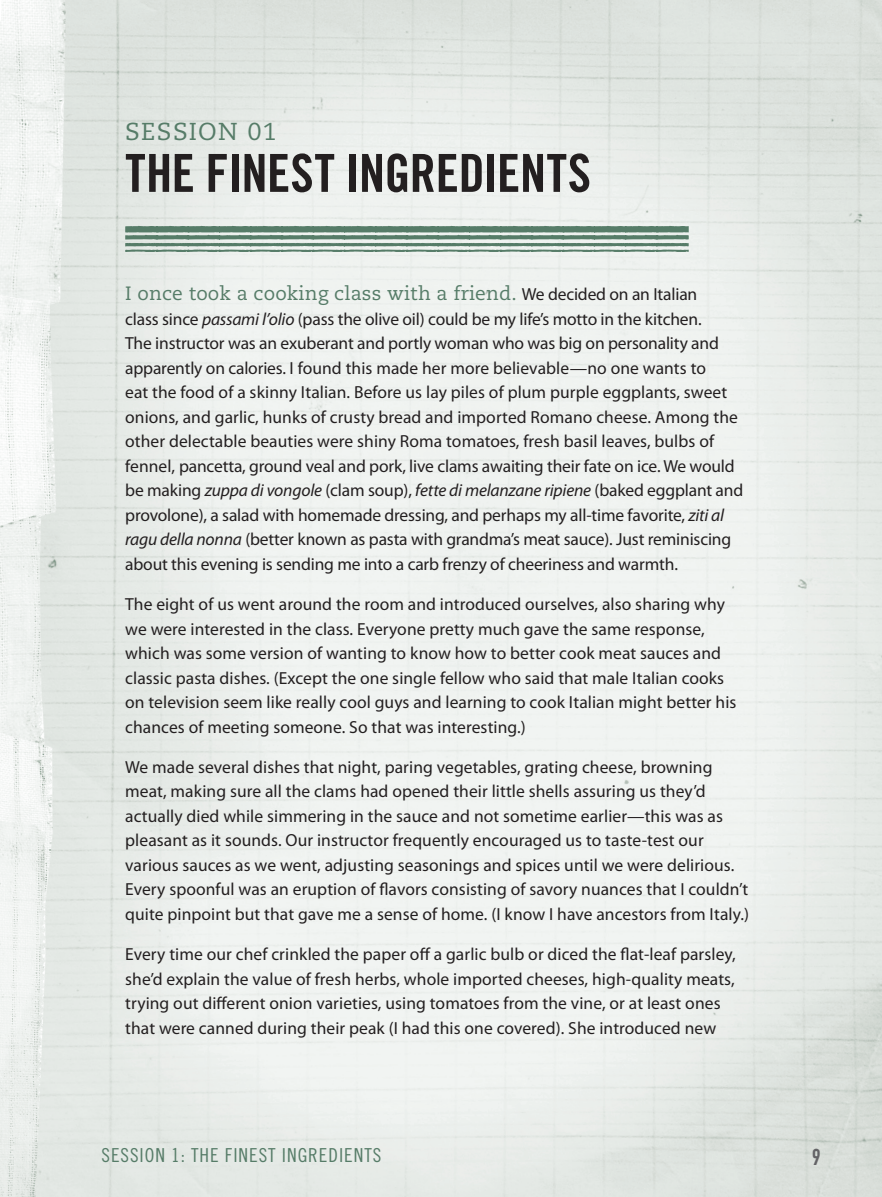
<style>
.page{position:relative;width:882px;height:1197px;background:#fff}
.page>*{position:absolute;margin:0;border:0;box-sizing:border-box;transform-origin:0 0}
.t1{font:52.5px "Trade Gothic LT Std Bd Cn 20";letter-spacing:-.015em;color:#231f20}
.t2{font:24.5px "Caecilia LT Std";letter-spacing:.055em;color:#567c68}
.t3{font:22.75px "DIN Engschrift Std";color:#636366}
.t4{font:19.25px "Caecilia LT Std";letter-spacing:.01em;color:#567c68}
.t5{font:19.25px "Trade Gothic LT Std Cn 18";letter-spacing:.05em;color:#567c68}
.t6{font:17.5px/24.5px "Myriad Pro";letter-spacing:.005em;color:#231f20}
.s1{font-family:"Myriad Pro";font-size:17.5px;color:#231f20}
.s2{font-style:italic}
</style>
<div class="page">
<img style="left:0;top:0;width:882px;height:1197px">
<svg style="left:125px;top:226px;width:564px;height:26px"></svg>
<img style="left:0;top:0;width:1px;height:756px">
<h2 class="t2" style="left:125px;top:118px;width:153px">SESSION 01</h2>
<h1 class="t1" style="left:125px;top:141px;width:467px">THE FINEST INGREDIENTS</h1>
<p class="t4" style="left:125px;top:283px;width:574px">I once took a cooking class with a friend. <span class="s1">We decided on an Italian</span></p>
<p class="t6" style="left:125px;top:307px;width:620px">class since <span class="s2">passami l’olio</span> (pass the olive oil) could be my life’s motto in the kitchen.<br>The instructor was an exuberant and portly woman who was big on personality and apparently on calories. I found this made her more believable—no one wants to<br>eat the food of a skinny Italian. Before us lay piles of plum purple eggplants, sweet onions, and garlic, hunks of crusty bread and imported Romano cheese. Among the other delectable beauties were shiny Roma tomatoes, fresh basil leaves, bulbs of fennel, pancetta, ground veal and pork, live clams awaiting their fate on ice. We would be making <span class="s2">zuppa di vongole</span> (clam soup), <span class="s2">fette di melanzane ripiene</span> (baked eggplant and provolone), a salad with homemade dressing, and perhaps my all-time favorite, <span class="s2">ziti al ragu della nonna</span> (better known as pasta with grandma’s meat sauce). Just reminiscing about this evening is sending me into a carb frenzy of cheeriness and warmth.</p>
<p class="t6" style="left:125px;top:592px;width:613px">The eight of us went around the room and introduced ourselves, also sharing why we were interested in the class. Everyone pretty much gave the same response, which was some version of wanting to know how to better cook meat sauces and classic pasta dishes. (Except the one single fellow who said that male Italian cooks on television seem like really cool guys and learning to cook Italian might better his chances of meeting someone. So that was interesting.)</p>
<p class="t6" style="left:125px;top:755px;width:625px">We made several dishes that night, paring vegetables, grating cheese, browning meat, making sure all the clams had opened their little shells assuring us they’d actually died while simmering in the sauce and not sometime earlier—this was as pleasant as it sounds. Our instructor frequently encouraged us to taste-test our various sauces as we went, adjusting seasonings and spices until we were delirious.<br>Every spoonful was an eruption of flavors consisting of savory nuances that I couldn’t quite pinpoint but that gave me a sense of home. (I know I have ancestors from Italy.)</p>
<p class="t6" style="left:125px;top:942px;width:612px">Every time our chef crinkled the paper off a garlic bulb or diced the flat-leaf parsley, she’d explain the value of fresh herbs, whole imported cheeses, high-quality meats, trying out different onion varieties, using tomatoes from the vine, or at least ones that were canned during their peak (I had this one covered). She introduced new</p>
<p class="t5" style="left:101px;top:1144px;width:281px">SESSION 1: THE FINEST INGREDIENTS</p>
<h3 class="t3" style="left:812px;top:1144px;width:10px">9</h3>
</div>
